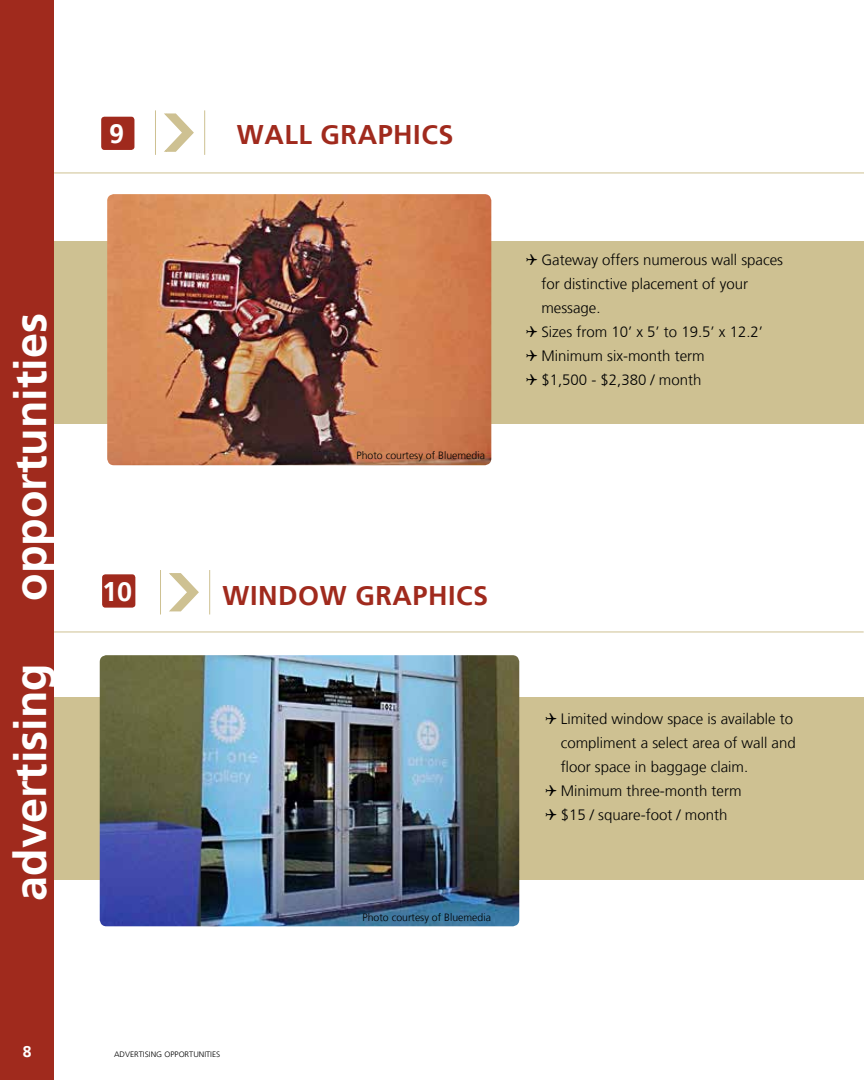
<style>
.page{position:relative;width:864px;height:1080px;background:#fff}
.page>*{position:absolute;margin:0;border:0;box-sizing:border-box;transform-origin:0 0}
.t1{font:700 45px "Frutiger LT";color:#fff}
.t2{font:700 27px "Frutiger LT";letter-spacing:.02em;color:#a02a1d}
.t3{font:700 27px "Frutiger LT";color:#fff}
.t4{font:700 15.75px "Frutiger LT";color:#fff}
.t5{font:300 15px/24px "Frutiger LT";color:#000}
.t6{font:300 10.5px "Frutiger LT";color:#000}
.t7{font:300 7.8px "Frutiger LT";color:#000;scale:1.05 1}
</style>
<div class="page">
<div style="left:0;top:241px;width:864px;height:183px;background:#cec192"></div>
<div style="left:0;top:697px;width:864px;height:183px;background:#cec192"></div>
<div style="left:0;top:0;width:54px;height:1080px;background:#a02a1d"></div>
<hr style="left:54px;top:173px;width:810px;height:1px;background:#cec192">
<hr style="left:54px;top:632px;width:810px;height:1px;background:#cec192">
<div style="left:101px;top:117px;width:33px;height:33px;background:#a02a1d;border-radius:3px"></div>
<div style="left:102px;top:574px;width:33px;height:34px;background:#a02a1d;border-radius:3px"></div>
<svg style="left:164px;top:113px;width:30px;height:39px"></svg>
<hr style="left:204px;top:110px;width:1px;height:45px;background:#cec192">
<hr style="left:155px;top:110px;width:1px;height:45px;background:#cec192">
<svg style="left:169px;top:573px;width:30px;height:39px"></svg>
<hr style="left:209px;top:570px;width:1px;height:44px;background:#cec192">
<hr style="left:160px;top:570px;width:1px;height:44px;background:#cec192">
<img style="left:107px;top:194px;width:384px;height:271px">
<img style="left:100px;top:655px;width:419px;height:271px">
<h2 class="t3" style="left:109px;top:117px;width:17px">9</h2>
<h1 class="t1" style="left:4px;top:601px;width:289px;rotate:-90deg">opportunities</h1>
<h1 class="t1" style="left:4px;top:901px;width:239px;rotate:-90deg">advertising</h1>
<h2 class="t3" style="left:102px;top:575px;width:32px">10</h2>
<h2 class="t2" style="left:237px;top:119px;width:218px">WALL GRAPHICS</h2>
<p class="t6" style="left:357px;top:449px;width:130px">Photo courtesy of Bluemedia</p>
<p class="t5" style="left:541px;top:248px;width:243px;text-indent:-16px">✔ Gateway offers numerous wall spaces for distinctive placement of your message.</p>
<p class="t5" style="left:525px;top:320px;width:239px">✔ Sizes from 10’ x 5’ to 19.5’ x 12.2’</p>
<p class="t5" style="left:525px;top:344px;width:181px">✔ Minimum six-month term</p>
<p class="t5" style="left:525px;top:368px;width:178px">✔ $1,500 - $2,380 / month</p>
<h2 class="t2" style="left:223px;top:580px;width:267px">WINDOW GRAPHICS</h2>
<p class="t6" style="left:363px;top:912px;width:130px">Photo courtesy of Bluemedia</p>
<p class="t5" style="left:561px;top:707px;width:237px;text-indent:-16px">✔ Limited window space is available to compliment a select area of wall and floor space in baggage claim.</p>
<p class="t5" style="left:545px;top:779px;width:199px">✔ Minimum three-month term</p>
<p class="t5" style="left:545px;top:803px;width:184px">✔ $15 / square-foot / month</p>
<p class="t4" style="left:23px;top:1043px;width:10px">8</p>
<p class="t7" style="left:114px;top:1050px;width:103px">ADVERTISING OPPORTUNITIES</p>
</div>
